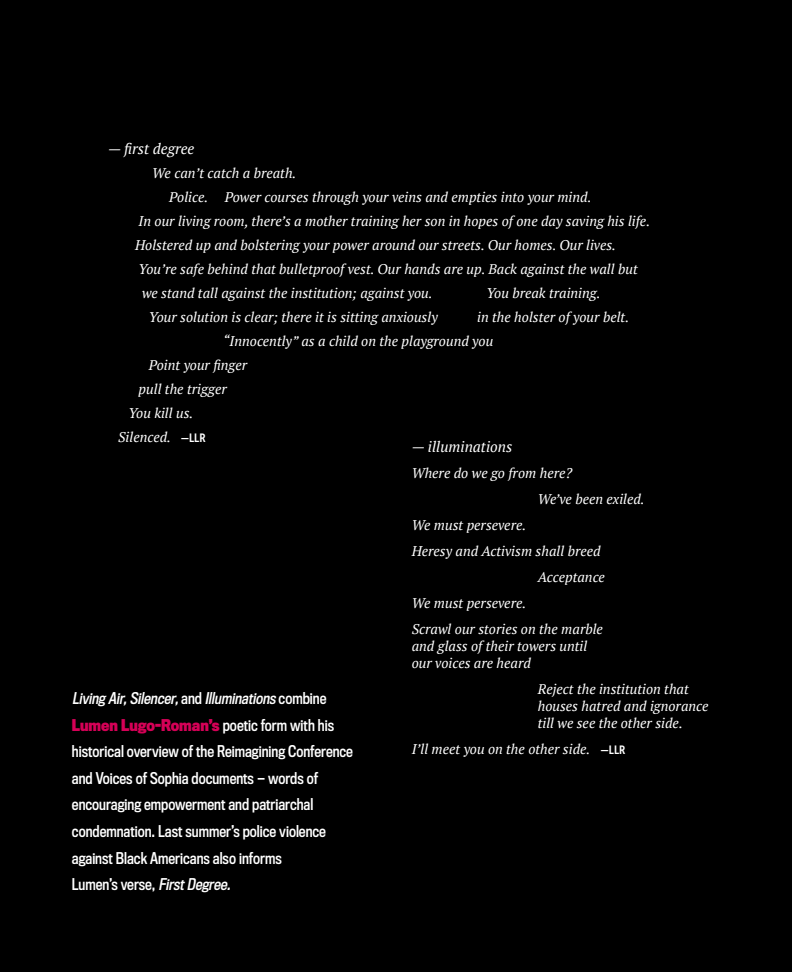
<style>
.page{position:relative;width:792px;height:972px;background:#000}
.page>*{position:absolute;margin:0;border:0;box-sizing:border-box;transform-origin:0 0}
.t1{font:15px/26.6px "Titling Gothic FB Cond Standard";color:#fff}
.t2{font:italic 15px "Titling Gothic FB Cond Standard";color:#fff}
.t3{font:700 15px "Titling Gothic FB Cond";color:#d60057}
.t4{font:italic 15px "PT Serif";color:#fff}
.t5{font:italic 14px/17px "PT Serif";color:#fff}
.s1{font-family:"Museo Sans Cond 700";font-style:normal;font-size:12px}
.s2{font-style:normal}
.s3{font-family:"Titling Gothic FB Cond Standard";font-weight:400;color:#fff}
.s4{font-style:italic}
</style>
<div class="page">
<p class="t4" style="left:108px;top:140px;width:88px">— first degree</p>
<p class="t5" style="left:152px;top:165px;width:146px">We can’t catch a breath.</p>
<p class="t5" style="left:169px;top:189px;width:424px">Police. Power courses through your veins and empties into your mind.</p>
<p class="t5" style="left:139px;top:213px;width:513px">In our living room, there’s a mother training her son in hopes of one day saving his life.</p>
<p class="t5" style="left:135px;top:237px;width:482px">Holstered up and bolstering your power around our streets. Our homes. Our lives.</p>
<p class="t5" style="left:139px;top:261px;width:501px">You’re safe behind that bulletproof vest. Our hands are up. Back against the wall but</p>
<p class="t5" style="left:142px;top:285px;width:292px">we stand tall against the institution; against you.</p>
<p class="t5" style="left:486px;top:285px;width:116px">You break training.</p>
<p class="t5" style="left:149px;top:309px;width:290px">Your solution is clear; there it is sitting anxiously</p>
<p class="t5" style="left:477px;top:309px;width:153px">in the holster of your belt.</p>
<p class="t5" style="left:223px;top:333px;width:272px">“Innocently” as a child on the playground you</p>
<p class="t5" style="left:149px;top:357px;width:100px">Point your finger</p>
<p class="t5" style="left:139px;top:381px;width:90px">pull the trigger</p>
<p class="t5" style="left:128px;top:405px;width:66px">You kill us.</p>
<p class="t5" style="left:118px;top:429px;width:89px">Silenced. <span class="s1">—LLR</span></p>
<p class="t4" style="left:412px;top:437px;width:102px">— illuminations</p>
<p class="t5" style="left:412px;top:464px;width:162px">Where do we go from here?</p>
<p class="t5" style="left:538px;top:490px;width:108px">We’ve been exiled.</p>
<p class="t5" style="left:412px;top:516px;width:116px">We must persevere.</p>
<p class="t5" style="left:412px;top:542px;width:190px">Heresy and Activism shall breed</p>
<p class="t5" style="left:538px;top:568px;width:69px">Acceptance</p>
<p class="t5" style="left:412px;top:594px;width:116px">We must persevere.</p>
<p class="t5" style="left:412px;top:620px;width:193px">Scrawl our stories on the marble</p>
<p class="t5" style="left:412px;top:637px;width:177px">and glass of their towers until our voices are heard</p>
<p class="t5" style="left:538px;top:680px;width:172px">Reject the institution that houses hatred and ignorance till we see the other side.</p>
<p class="t5" style="left:412px;top:740px;width:215px">I’ll meet you on the other side. <span class="s1">—LLR</span></p>
<p class="t2" style="left:72px;top:690px;width:256px">Living Air,Silencer,<span class="s2">a n d</span> Illuminations <span class="s2">c o m b i n e</span></p>
<p class="t3" style="left:72px;top:716px;width:264px">Lumen Lugo-Roman’s <span class="s3">poetic form with his</span></p>
<p class="t1" style="left:72px;top:739px;width:283px">historical overview of the Reimagining Conference and Voices of Sophia documents — words of encouraging empowerment and patriarchal condemnation. Last summer’s police violence against Black Americans also informs<br>Lumen’s verse, <span class="s4">FirstDegree.</span></p>
</div>
